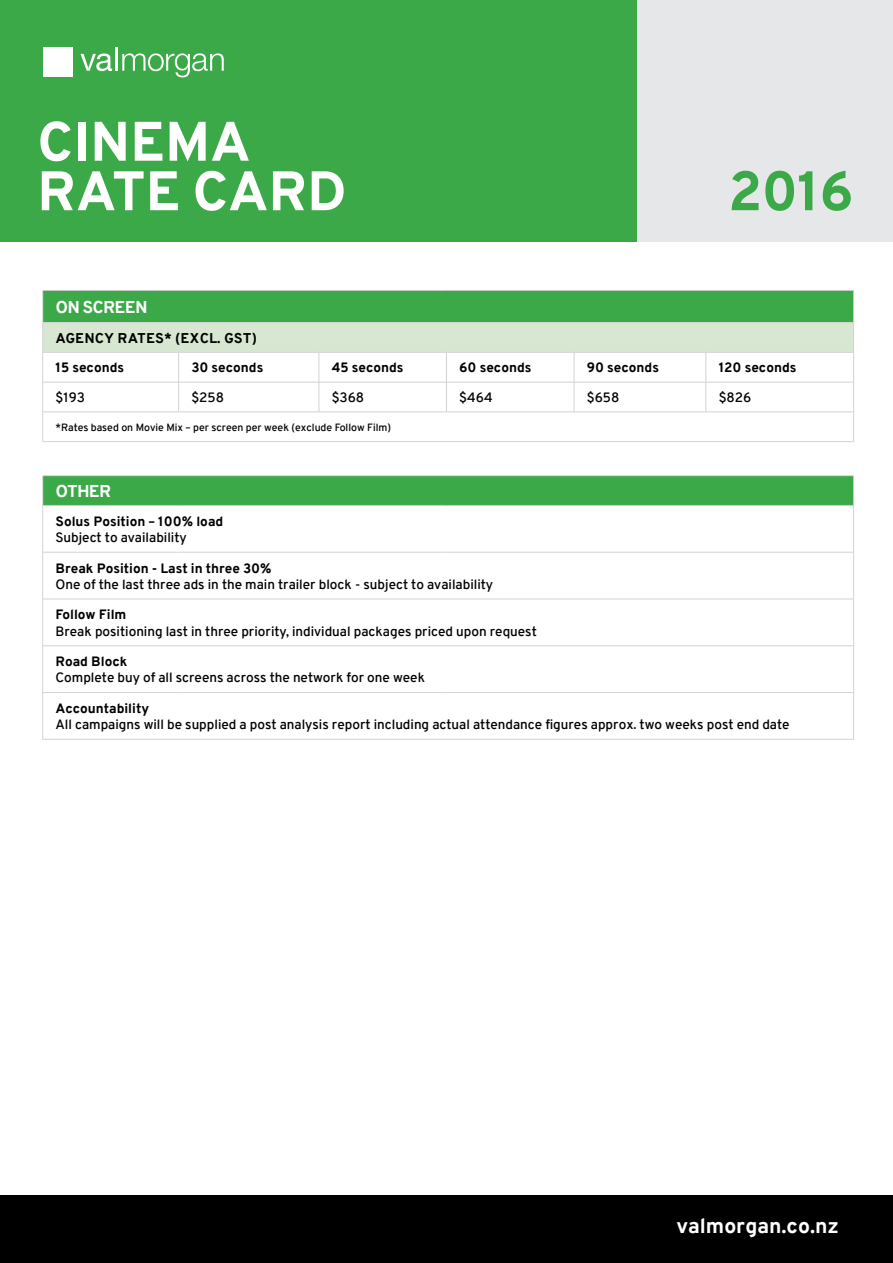
<style>
.page{position:relative;width:893px;height:1263px;background:#fff}
.page>*{position:absolute;margin:0;border:0;box-sizing:border-box;transform-origin:0 0}
.t1{font:700 55.5px/49.5px "Overpass";letter-spacing:-.015em;color:#fff}
.t2{font:700 55.5px "Overpass";color:#3ca948}
.t3{font:700 21px "Overpass";color:#fff}
.t4{font:700 17.1px "Overpass";letter-spacing:-.045em;color:#fff}
.t5{font:700 14.1px "Overpass";letter-spacing:.005em;color:#000}
.t6{font:13.5px "Overpass";color:#000}
.t7{font:700 13.5px "Overpass";color:#000}
.t8{font:10.5px "Overpass";color:#000}
</style>
<div class="page">
<div style="left:636px;top:0;width:257px;height:241px;background:#e6e7e8"></div>
<div style="left:0;top:0;width:636px;height:241px;background:#3ca948"></div>
<div style="left:43px;top:47px;width:30px;height:30px;background:#fff"></div>
<svg style="left:80px;top:54px;width:32px;height:17px"></svg>
<hr style="left:115px;top:47px;width:3px;height:24px;background:#fff">
<svg style="left:122px;top:53px;width:102px;height:24px"></svg>
<div style="left:43px;top:290px;width:810px;height:33px;background:#3ca948"></div>
<div style="left:43px;top:323px;width:810px;height:29px;background:#d7e7d1"></div>
<div style="left:43px;top:476px;width:810px;height:29px;background:#3ca948"></div>
<hr style="left:43px;top:290px;width:136px;height:1px;background:#d1d3d4">
<hr style="left:42px;top:291px;width:1px;height:31px;background:#d1d3d4">
<hr style="left:179px;top:290px;width:140px;height:1px;background:#d1d3d4">
<hr style="left:319px;top:290px;width:127px;height:1px;background:#d1d3d4">
<hr style="left:446px;top:290px;width:128px;height:1px;background:#d1d3d4">
<hr style="left:574px;top:290px;width:132px;height:1px;background:#d1d3d4">
<hr style="left:706px;top:290px;width:148px;height:1px;background:#d1d3d4">
<hr style="left:853px;top:291px;width:1px;height:31px;background:#d1d3d4">
<hr style="left:43px;top:322px;width:136px;height:1px;background:#d1d3d4">
<svg style="left:42px;top:323px;width:1px;height:29px"></svg>
<hr style="left:179px;top:322px;width:140px;height:1px;background:#d1d3d4">
<hr style="left:319px;top:322px;width:127px;height:1px;background:#d1d3d4">
<hr style="left:446px;top:322px;width:128px;height:1px;background:#d1d3d4">
<hr style="left:574px;top:322px;width:132px;height:1px;background:#d1d3d4">
<hr style="left:706px;top:322px;width:148px;height:1px;background:#d1d3d4">
<svg style="left:853px;top:323px;width:1px;height:29px"></svg>
<hr style="left:43px;top:352px;width:136px;height:1px;background:#d1d3d4">
<hr style="left:42px;top:352px;width:1px;height:30px;background:#d1d3d4">
<hr style="left:179px;top:352px;width:140px;height:1px;background:#d1d3d4">
<hr style="left:178px;top:352px;width:1px;height:30px;background:#d1d3d4">
<hr style="left:319px;top:352px;width:127px;height:1px;background:#d1d3d4">
<hr style="left:319px;top:352px;width:1px;height:30px;background:#d1d3d4">
<hr style="left:446px;top:352px;width:128px;height:1px;background:#d1d3d4">
<hr style="left:446px;top:352px;width:1px;height:30px;background:#d1d3d4">
<hr style="left:574px;top:352px;width:132px;height:1px;background:#d1d3d4">
<hr style="left:574px;top:352px;width:1px;height:30px;background:#d1d3d4">
<hr style="left:706px;top:352px;width:148px;height:1px;background:#d1d3d4">
<hr style="left:706px;top:352px;width:1px;height:30px;background:#d1d3d4">
<hr style="left:853px;top:352px;width:1px;height:30px;background:#d1d3d4">
<hr style="left:43px;top:382px;width:136px;height:1px;background:#d1d3d4">
<hr style="left:42px;top:382px;width:1px;height:30px;background:#d1d3d4">
<hr style="left:179px;top:382px;width:140px;height:1px;background:#d1d3d4">
<hr style="left:178px;top:382px;width:1px;height:30px;background:#d1d3d4">
<hr style="left:319px;top:382px;width:127px;height:1px;background:#d1d3d4">
<hr style="left:319px;top:382px;width:1px;height:30px;background:#d1d3d4">
<hr style="left:446px;top:382px;width:128px;height:1px;background:#d1d3d4">
<hr style="left:446px;top:382px;width:1px;height:30px;background:#d1d3d4">
<hr style="left:574px;top:382px;width:132px;height:1px;background:#d1d3d4">
<hr style="left:574px;top:382px;width:1px;height:30px;background:#d1d3d4">
<hr style="left:706px;top:382px;width:148px;height:1px;background:#d1d3d4">
<hr style="left:706px;top:382px;width:1px;height:30px;background:#d1d3d4">
<hr style="left:853px;top:382px;width:1px;height:30px;background:#d1d3d4">
<hr style="left:43px;top:412px;width:136px;height:1px;background:#d1d3d4">
<svg style="left:42px;top:412px;width:1px;height:29px"></svg>
<hr style="left:179px;top:412px;width:140px;height:1px;background:#d1d3d4">
<hr style="left:319px;top:412px;width:127px;height:1px;background:#d1d3d4">
<hr style="left:446px;top:412px;width:128px;height:1px;background:#d1d3d4">
<hr style="left:574px;top:412px;width:132px;height:1px;background:#d1d3d4">
<hr style="left:706px;top:412px;width:148px;height:1px;background:#d1d3d4">
<svg style="left:853px;top:413px;width:1px;height:28px"></svg>
<hr style="left:43px;top:441px;width:136px;height:1px;background:#d1d3d4">
<hr style="left:179px;top:441px;width:140px;height:1px;background:#d1d3d4">
<hr style="left:319px;top:441px;width:127px;height:1px;background:#d1d3d4">
<hr style="left:446px;top:441px;width:128px;height:1px;background:#d1d3d4">
<hr style="left:574px;top:441px;width:132px;height:1px;background:#d1d3d4">
<hr style="left:706px;top:441px;width:148px;height:1px;background:#d1d3d4">
<hr style="left:43px;top:475px;width:136px;height:1px;background:#d1d3d4">
<svg style="left:42px;top:476px;width:1px;height:29px"></svg>
<hr style="left:179px;top:475px;width:140px;height:1px;background:#d1d3d4">
<hr style="left:319px;top:475px;width:127px;height:1px;background:#d1d3d4">
<hr style="left:446px;top:475px;width:128px;height:1px;background:#d1d3d4">
<hr style="left:574px;top:475px;width:132px;height:1px;background:#d1d3d4">
<hr style="left:706px;top:475px;width:148px;height:1px;background:#d1d3d4">
<svg style="left:853px;top:476px;width:1px;height:29px"></svg>
<hr style="left:43px;top:505px;width:136px;height:1px;background:#d1d3d4">
<hr style="left:42px;top:506px;width:1px;height:46px;background:#d1d3d4">
<hr style="left:179px;top:505px;width:140px;height:1px;background:#d1d3d4">
<hr style="left:319px;top:505px;width:127px;height:1px;background:#d1d3d4">
<hr style="left:446px;top:505px;width:128px;height:1px;background:#d1d3d4">
<hr style="left:574px;top:505px;width:132px;height:1px;background:#d1d3d4">
<hr style="left:706px;top:505px;width:148px;height:1px;background:#d1d3d4">
<hr style="left:853px;top:506px;width:1px;height:46px;background:#d1d3d4">
<hr style="left:43px;top:552px;width:136px;height:1px;background:#d1d3d4">
<hr style="left:42px;top:552px;width:1px;height:47px;background:#d1d3d4">
<hr style="left:179px;top:552px;width:140px;height:1px;background:#d1d3d4">
<hr style="left:319px;top:552px;width:127px;height:1px;background:#d1d3d4">
<hr style="left:446px;top:552px;width:128px;height:1px;background:#d1d3d4">
<hr style="left:574px;top:552px;width:132px;height:1px;background:#d1d3d4">
<hr style="left:706px;top:552px;width:148px;height:1px;background:#d1d3d4">
<hr style="left:853px;top:552px;width:1px;height:47px;background:#d1d3d4">
<hr style="left:43px;top:599px;width:136px;height:1px;background:#d1d3d4">
<hr style="left:42px;top:599px;width:1px;height:47px;background:#d1d3d4">
<hr style="left:179px;top:599px;width:140px;height:1px;background:#d1d3d4">
<hr style="left:319px;top:599px;width:127px;height:1px;background:#d1d3d4">
<hr style="left:446px;top:599px;width:128px;height:1px;background:#d1d3d4">
<hr style="left:574px;top:599px;width:132px;height:1px;background:#d1d3d4">
<hr style="left:706px;top:599px;width:148px;height:1px;background:#d1d3d4">
<hr style="left:853px;top:599px;width:1px;height:47px;background:#d1d3d4">
<hr style="left:43px;top:645px;width:136px;height:1px;background:#d1d3d4">
<hr style="left:42px;top:646px;width:1px;height:46px;background:#d1d3d4">
<hr style="left:179px;top:645px;width:140px;height:1px;background:#d1d3d4">
<hr style="left:319px;top:645px;width:127px;height:1px;background:#d1d3d4">
<hr style="left:446px;top:645px;width:128px;height:1px;background:#d1d3d4">
<hr style="left:574px;top:645px;width:132px;height:1px;background:#d1d3d4">
<hr style="left:706px;top:645px;width:148px;height:1px;background:#d1d3d4">
<hr style="left:853px;top:646px;width:1px;height:46px;background:#d1d3d4">
<hr style="left:43px;top:692px;width:136px;height:1px;background:#d1d3d4">
<hr style="left:42px;top:693px;width:1px;height:46px;background:#d1d3d4">
<hr style="left:179px;top:692px;width:140px;height:1px;background:#d1d3d4">
<hr style="left:319px;top:692px;width:127px;height:1px;background:#d1d3d4">
<hr style="left:446px;top:692px;width:128px;height:1px;background:#d1d3d4">
<hr style="left:574px;top:692px;width:132px;height:1px;background:#d1d3d4">
<hr style="left:706px;top:692px;width:148px;height:1px;background:#d1d3d4">
<hr style="left:853px;top:693px;width:1px;height:46px;background:#d1d3d4">
<hr style="left:43px;top:739px;width:136px;height:1px;background:#d1d3d4">
<hr style="left:179px;top:739px;width:140px;height:1px;background:#d1d3d4">
<hr style="left:319px;top:739px;width:127px;height:1px;background:#d1d3d4">
<hr style="left:446px;top:739px;width:128px;height:1px;background:#d1d3d4">
<hr style="left:574px;top:739px;width:132px;height:1px;background:#d1d3d4">
<hr style="left:706px;top:739px;width:148px;height:1px;background:#d1d3d4">
<div style="left:0;top:1196px;width:893px;height:67px;background:#000"></div>
<h1 class="t1" style="left:37px;top:117px;width:312px">Cinema rate card</h1>
<h1 class="t2" style="left:728px;top:156px;width:127px">2016</h1>
<p class="t4" style="left:56px;top:296px;width:94px">On Screen</p>
<p class="t5" style="left:56px;top:329px;width:203px">Agency Rates* (excl. GST)</p>
<p class="t7" style="left:55px;top:359px;width:70px">15 seconds</p>
<p class="t7" style="left:191px;top:359px;width:74px">30 seconds</p>
<p class="t7" style="left:332px;top:359px;width:73px">45 seconds</p>
<p class="t7" style="left:459px;top:359px;width:74px">60 seconds</p>
<p class="t7" style="left:587px;top:359px;width:74px">90 seconds</p>
<p class="t7" style="left:719px;top:359px;width:79px">120 seconds</p>
<p class="t6" style="left:55px;top:389px;width:31px">$193</p>
<p class="t6" style="left:191px;top:389px;width:34px">$258</p>
<p class="t6" style="left:332px;top:389px;width:34px">$368</p>
<p class="t6" style="left:459px;top:389px;width:35px">$464</p>
<p class="t6" style="left:587px;top:389px;width:34px">$658</p>
<p class="t6" style="left:719px;top:389px;width:34px">$826</p>
<p class="t8" style="left:55px;top:421px;width:337px">*Rates based on Movie Mix – per screen per week (exclude Follow Film)</p>
<p class="t4" style="left:56px;top:480px;width:57px">Other</p>
<p class="t7" style="left:55px;top:513px;width:169px">Solus Position – 100% load</p>
<p class="t6" style="left:55px;top:529px;width:133px">Subject to availability</p>
<p class="t7" style="left:55px;top:559px;width:218px">Break Position - Last in three 30%</p>
<p class="t6" style="left:55px;top:576px;width:439px">One of the last three ads in the main trailer block - subject to availability</p>
<p class="t7" style="left:55px;top:606px;width:72px">Follow Film</p>
<p class="t6" style="left:55px;top:622px;width:483px">Break positioning last in three priority, individual packages priced upon request</p>
<p class="t7" style="left:55px;top:653px;width:74px">Road Block</p>
<p class="t6" style="left:55px;top:669px;width:371px">Complete buy of all screens across the network for one week</p>
<p class="t7" style="left:55px;top:700px;width:95px">Accountability</p>
<p class="t6" style="left:55px;top:716px;width:736px">All campaigns will be supplied a post analysis report including actual attendance figures approx. two weeks post end date</p>
<h2 class="t3" style="left:676px;top:1213px;width:164px">valmorgan.co.nz</h2>
</div>
